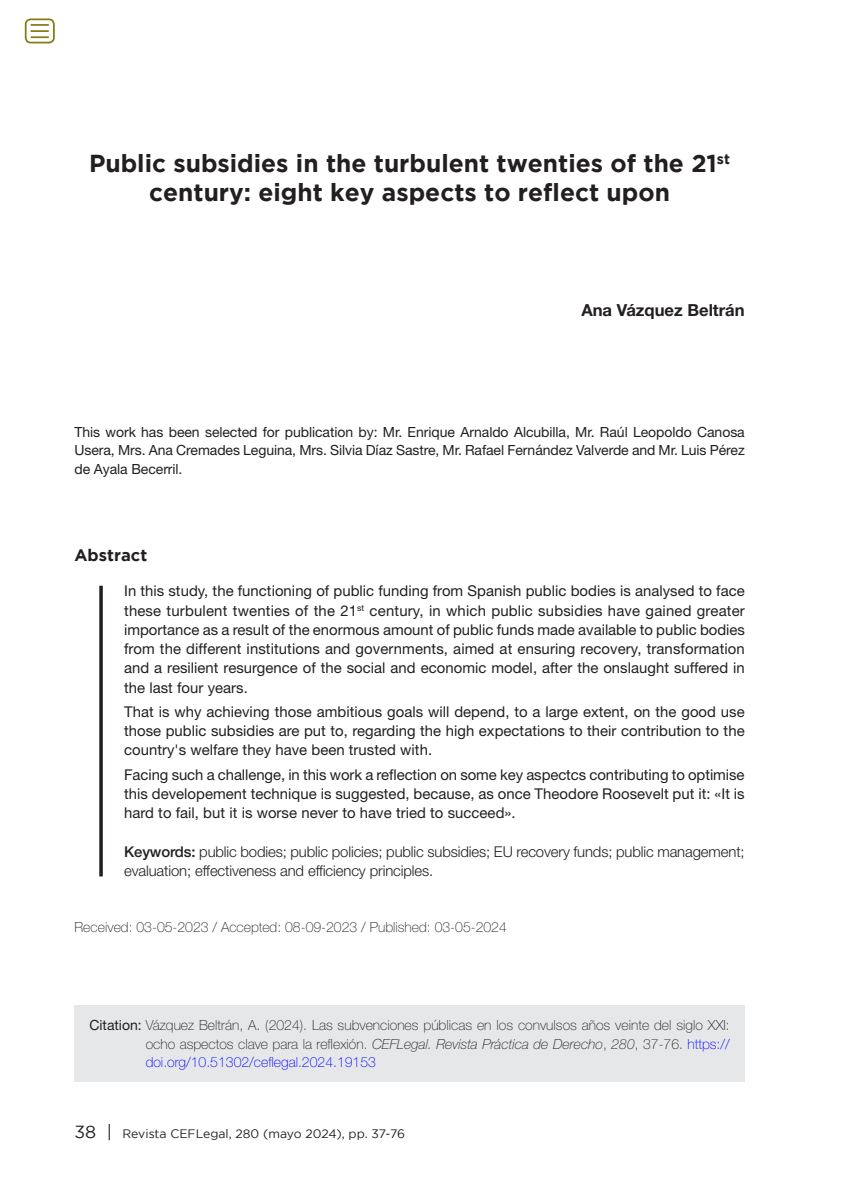
<style>
.page{position:relative;width:844px;height:1191px;background:#fff}
.page>*{position:absolute;margin:0;border:0;box-sizing:border-box;transform-origin:0 0}
.Título_NUEVO_FORMATO{font:700 24.5px/29.8px "Gotham";color:#231f20;text-align:center}
.Autor{font:700 16.62px "Helvetica Neue LT Std";color:#231f20}
.Extracto{font:700 16.62px "Gotham";color:#231f20}
.Texto_EXTRACTO{font:14.88px/19.2px "Helvetica Neue LT Std";letter-spacing:.005em;color:#231f20;text-align:justify}
.P_clave{font:300 14.88px/19.2px "Helvetica Neue LT Std";letter-spacing:-.01em;color:#231f20}
.Cómo_citar{font:100 14px/18.4px "Helvetica Neue LT Std";color:#231f20;text-align:justify}
.Trabajo_Seleccionado{font:14px/18.4px "Helvetica Neue LT Std";letter-spacing:-.005em;color:#231f20;text-align:justify}
.t1{font:12.25px "Gotham";color:#231f20}
.s1{font-weight:500}
.s2{font-weight:400}
.s3{font-style:italic}
.s4{color:#00f}
.s5{font-size:17.5px}
</style>
<div class="page">
<div style="left:74px;top:1005px;width:670px;height:76px;background:#e6e7e9"></div>
<svg style="left:99px;top:586px;width:4px;height:290px"></svg>
<div style="left:25px;top:18px;width:30px;height:25px;border:2px solid #847b15;border-radius:5px"></div>
<svg style="left:31px;top:24px;width:18px;height:14px"></svg>
<p class="Título_NUEVO_FORMATO" style="left:89px;top:147px;width:642px">Public subsidies in the turbulent twenties of the 21<sup>st </sup>century: eight key aspects to reflect upon</p>
<p class="Autor" style="left:581px;top:299px;width:165px">Ana Vázquez Beltrán</p>
<p class="Trabajo_Seleccionado" style="left:74px;top:422px;width:671px">This work has been selected for publication by: Mr. Enrique Arnaldo Alcubilla, Mr. Raúl Leopoldo Canosa Usera, Mrs. Ana Cremades Leguina, Mrs. Silvia Díaz Sastre, Mr. Rafael Fernández Valverde and Mr. Luis Pérez de Ayala Becerril.</p>
<p class="Extracto" style="left:74px;top:545px;width:74px">Abstract</p>
<p class="Texto_EXTRACTO" style="left:124px;top:581px;width:622px">In this study, the functioning of public funding from Spanish public bodies is analysed to face these turbulent twenties of the 21<sup>st</sup> century, in which public subsidies have gained greater importance as a result of the enormous amount of public funds made available to public bodies from the different institutions and governments, aimed at ensuring recovery, transformation and a resilient resurgence of the social and economic model, after the onslaught suffered in the last four years.</p>
<p class="Texto_EXTRACTO" style="left:124px;top:701px;width:622px">That is why achieving those ambitious goals will depend, to a large extent, on the good use those public subsidies are put to, regarding the high expectations to their contribution to the country's welfare they have been trusted with.</p>
<p class="Texto_EXTRACTO" style="left:124px;top:764px;width:622px">Facing such a challenge, in this work a reflection on some key aspectcs contributing to optimise this developement technique is suggested, because, as once Theodore Roosevelt put it: «It is hard to fail, but it is worse never to have tried to succeed».</p>
<p class="P_clave" style="left:124px;top:842px;width:622px"><span class="s1">Keywords:</span> public bodies; public policies; public subsidies; EU recovery funds; public management; evaluation; effectiveness and efficiency principles.</p>
<p class="Cómo_citar" style="left:74px;top:918px;width:434px">Received: 03-05-2023 / Accepted: 08-09-2023 / Published: 03-05-2024</p>
<p class="Cómo_citar" style="left:146px;top:1016px;width:585px;text-indent:-56px"><span class="s2">Citation:</span> Vázquez Beltrán, A. (2024). Las subvenciones públicas en los convulsos años veinte del siglo XXI: ocho aspectos clave para la reflexión. <span class="s3">CEFLegal. Revista Práctica de Derecho</span>, <span class="s3">280</span>, 37-76. <span class="s4">https:// doi.org/10.51302/ceflegal.2024.19153</span></p>
<p class="t1" style="left:74px;top:1127px;width:332px"><span class="s5">38 |</span> Revista CEFLegal, 280 (mayo 2024), pp. 37-76</p>
</div>
